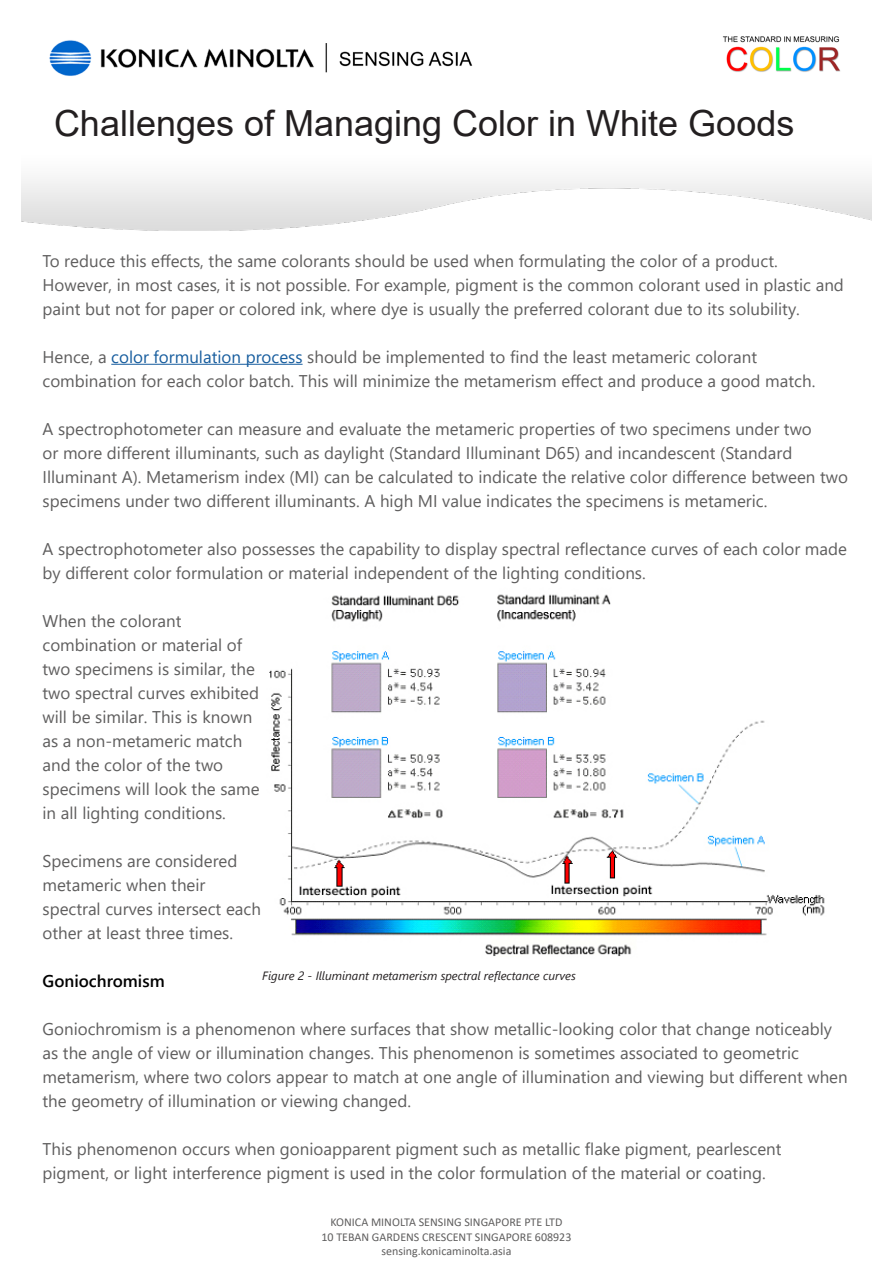
<style>
.page{position:relative;width:893px;height:1263px;background:#fff}
.page>*{position:absolute;margin:0;border:0;box-sizing:border-box;transform-origin:0 0}
.t1{font:36px "Arial";color:#231f20}
.t2{font:16.95px/24px "Segoe UI";color:#5f5e5e}
.t3{font:600 16.95px "Segoe UI";color:#000}
.t4{font:12px "Calibri";color:#5f5e5e}
.t5{font:italic 12px "Segoe UI";color:#231f20}
.s1{color:#175d9e}
</style>
<div class="page">
<img style="left:269px;top:594px;width:556px;height:362px">
<hr style="left:111px;top:364px;width:192px;height:1px;background:#175d9e">
<img style="left:21px;top:36px;width:851px;height:195px">
<p class="t1" style="left:54px;top:98px;width:742px">Challenges of Managing Color in White Goods</p>
<p class="t2" style="left:43px;top:247px;width:803px">To reduce this effects, the same colorants should be used when formulating the color of a product.<br>However, in most cases, it is not possible. For example, pigment is the common colorant used in plastic and paint but not for paper or colored ink, where dye is usually the preferred colorant due to its solubility.</p>
<p class="t2" style="left:43px;top:343px;width:774px">Hence, a <span class="s1">color formulation process</span> should be implemented to find the least metameric colorant combination for each color batch. This will minimize the metamerism effect and produce a good match.</p>
<p class="t2" style="left:43px;top:415px;width:807px">A spectrophotometer can measure and evaluate the metameric properties of two specimens under two<br>or more different illuminants, such as daylight (Standard Illuminant D65) and incandescent (Standard Illuminant A). Metamerism index (MI) can be calculated to indicate the relative color difference between two specimens under two different illuminants. A high MI value indicates the specimens is metameric.</p>
<p class="t2" style="left:43px;top:535px;width:806px">A spectrophotometer also possesses the capability to display spectral reflectance curves of each color made by different color formulation or material independent of the lighting conditions.</p>
<p class="t2" style="left:43px;top:607px;width:219px">When the colorant combination or material of two specimens is similar, the two spectral curves exhibited will be similar. This is known as a non-metameric match and the color of the two specimens will look the same in all lighting conditions.</p>
<p class="t2" style="left:43px;top:847px;width:220px">Specimens are considered metameric when their spectral curves intersect each other at least three times.</p>
<p class="t3" style="left:43px;top:965px;width:124px">Goniochromism</p>
<p class="t2" style="left:43px;top:1015px;width:807px">Goniochromism is a phenomenon where surfaces that show metallic-looking color that change noticeably as the angle of view or illumination changes. This phenomenon is sometimes associated to geometric metamerism, where two colors appear to match at one angle of illumination and viewing but different when the geometry of illumination or viewing changed.</p>
<p class="t2" style="left:43px;top:1135px;width:741px">This phenomenon occurs when gonioapparent pigment such as metallic flake pigment, pearlescent pigment, or light interference pigment is used in the color formulation of the material or coating.</p>
<p class="t5" style="left:262px;top:966px;width:315px">Figure 2 - Illuminant metamerism spectral reflectance curves</p>
<p class="t4" style="left:331px;top:1214px;width:233px">KONICA MINOLTA SENSING SINGAPORE PTE LTD</p>
<p class="t4" style="left:322px;top:1228px;width:251px">10 TEBAN GARDENS CRESCENT SINGAPORE 608923</p>
<p class="t4" style="left:382px;top:1243px;width:131px">sensing.konicaminolta.asia</p>
</div>
